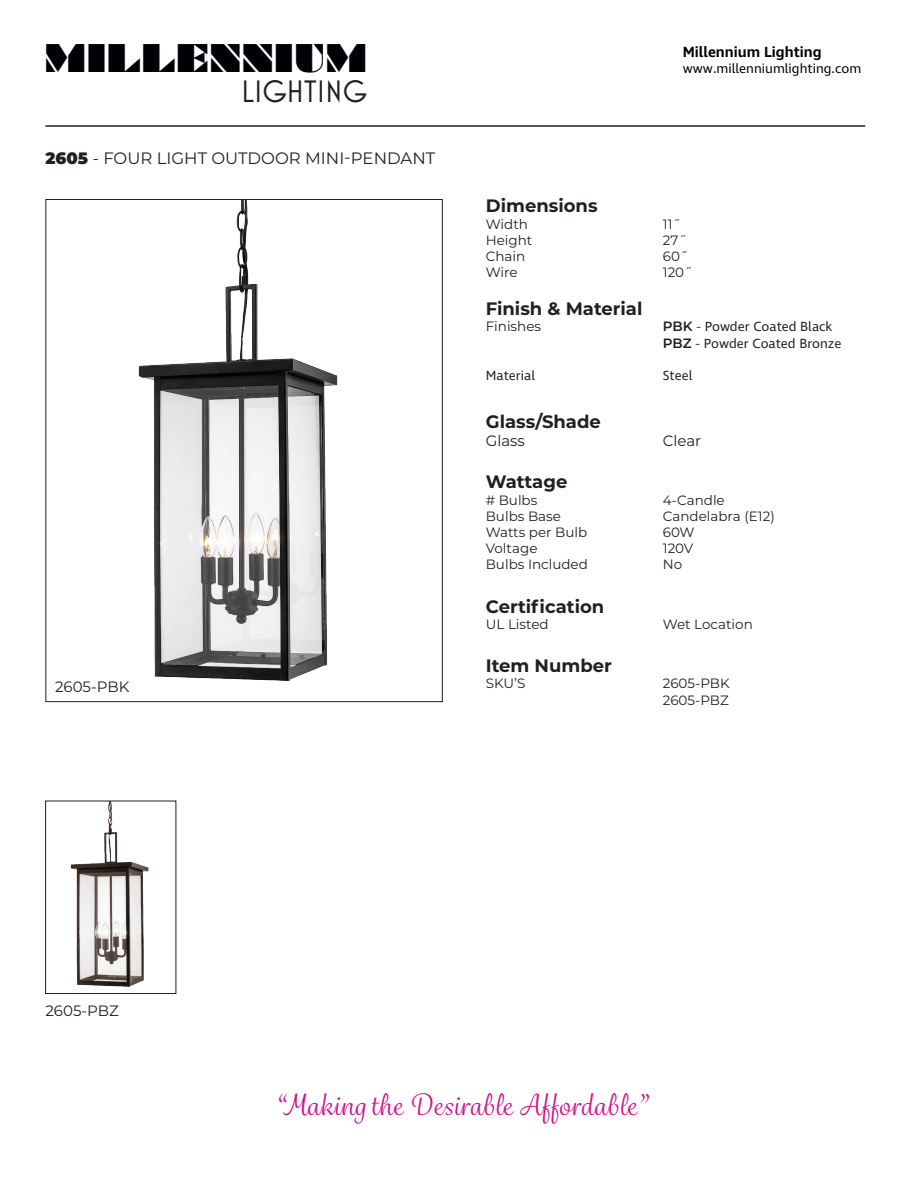
<style>
.page{position:relative;width:918px;height:1188px;background:#fff}
.page>*{position:absolute;margin:0;border:0;box-sizing:border-box;transform-origin:0 0}
.t1{font:36.45px "Braggadocio";color:#000006}
.t2{font:31.5px "Mostra Nuova";color:#231f20}
.t3{font:28.5px "Grafolita Script";letter-spacing:.025em;color:#d10f8c}
.t4{font:700 18px "Montserrat";color:#231f20}
.t5{font:16.5px "Montserrat";color:#231f20}
.t6{font:15px "Montserrat";color:#231f20}
.t7{font:600 15px "Ingra";color:#000006}
.t8{font:13.5px "Montserrat";color:#231f20}
.t9{font:13.5px "Ingra";color:#231f20}
.t10{font:13.5px "Ingra";color:#000006}
.s1{font-weight:900}
.s2{font-family:"Montserrat";font-weight:600}
.s3{font-family:"Montserrat"}
</style>
<div class="page">
<img style="left:138px;top:201px;width:200px;height:480px">
<hr style="left:45px;top:125px;width:820px;height:2px;background:#231f20">
<img style="left:70px;top:803px;width:79px;height:184px">
<div style="left:45px;top:801px;width:131px;height:193px;border:1px solid #231f20"></div>
<p class="t1" style="left:44px;top:36px;width:325px">MILLENNIUM</p>
<p class="t2" style="left:241px;top:73px;width:128px">LIGHTING</p>
<p class="t5" style="left:45px;top:147px;width:391px"><span class="s1">2605</span> - FOUR LIGHT OUTDOOR MINI-PENDANT</p>
<p class="t6" style="left:55px;top:677px;width:76px">2605-PBK</p>
<p class="t7" style="left:683px;top:42px;width:140px">Millennium Lighting</p>
<p class="t10" style="left:683px;top:60px;width:180px">www.millenniumlighting.com</p>
<p class="t4" style="left:486px;top:193px;width:113px">Dimensions</p>
<p class="t8" style="left:486px;top:215px;width:44px">Width</p>
<p class="t8" style="left:663px;top:215px;width:19px">11˝</p>
<p class="t8" style="left:486px;top:231px;width:48px">Height</p>
<p class="t8" style="left:663px;top:231px;width:25px">27˝</p>
<p class="t8" style="left:486px;top:247px;width:41px">Chain</p>
<p class="t8" style="left:663px;top:247px;width:27px">60˝</p>
<p class="t8" style="left:486px;top:263px;width:33px">Wire</p>
<p class="t8" style="left:663px;top:263px;width:31px">120˝</p>
<p class="t4" style="left:486px;top:296px;width:158px">Finish &amp; Material</p>
<p class="t8" style="left:486px;top:317px;width:57px">Finishes</p>
<p class="t9" style="left:663px;top:318px;width:171px"><span class="s2">PBK</span> <span class="s3">-</span> Powder Coated Black</p>
<p class="t9" style="left:663px;top:335px;width:180px"><span class="s2">PBZ</span> <span class="s3">-</span> Powder Coated Bronze</p>
<p class="t9" style="left:486px;top:367px;width:51px">Material</p>
<p class="t9" style="left:663px;top:367px;width:31px">Steel</p>
<p class="t4" style="left:486px;top:409px;width:117px">Glass/Shade</p>
<p class="t6" style="left:486px;top:431px;width:41px">Glass</p>
<p class="t6" style="left:663px;top:431px;width:40px">Clear</p>
<p class="t4" style="left:486px;top:469px;width:83px">Wattage</p>
<p class="t8" style="left:486px;top:491px;width:53px"># Bulbs</p>
<p class="t8" style="left:663px;top:491px;width:63px">4-Candle</p>
<p class="t8" style="left:486px;top:507px;width:77px">Bulbs Base</p>
<p class="t8" style="left:663px;top:507px;width:114px">Candelabra (E12)</p>
<p class="t8" style="left:486px;top:523px;width:103px">Watts per Bulb</p>
<p class="t8" style="left:663px;top:523px;width:33px">60W</p>
<p class="t8" style="left:486px;top:539px;width:53px">Voltage</p>
<p class="t8" style="left:663px;top:539px;width:32px">120V</p>
<p class="t8" style="left:486px;top:555px;width:104px">Bulbs Included</p>
<p class="t8" style="left:663px;top:555px;width:21px">No</p>
<p class="t4" style="left:486px;top:594px;width:120px">Certification</p>
<p class="t8" style="left:486px;top:615px;width:64px">UL Listed</p>
<p class="t8" style="left:663px;top:615px;width:92px">Wet Location</p>
<p class="t4" style="left:486px;top:653px;width:128px">Item Number</p>
<p class="t8" style="left:486px;top:674px;width:41px">SKU’S</p>
<p class="t8" style="left:663px;top:674px;width:68px">2605-PBK</p>
<p class="t8" style="left:663px;top:691px;width:68px">2605-PBZ</p>
<p class="t6" style="left:45px;top:1000px;width:75px">2605-PBZ</p>
<p class="t3" style="left:275px;top:1087px;width:373px">“Making the Desirable Affordable”</p>
</div>
